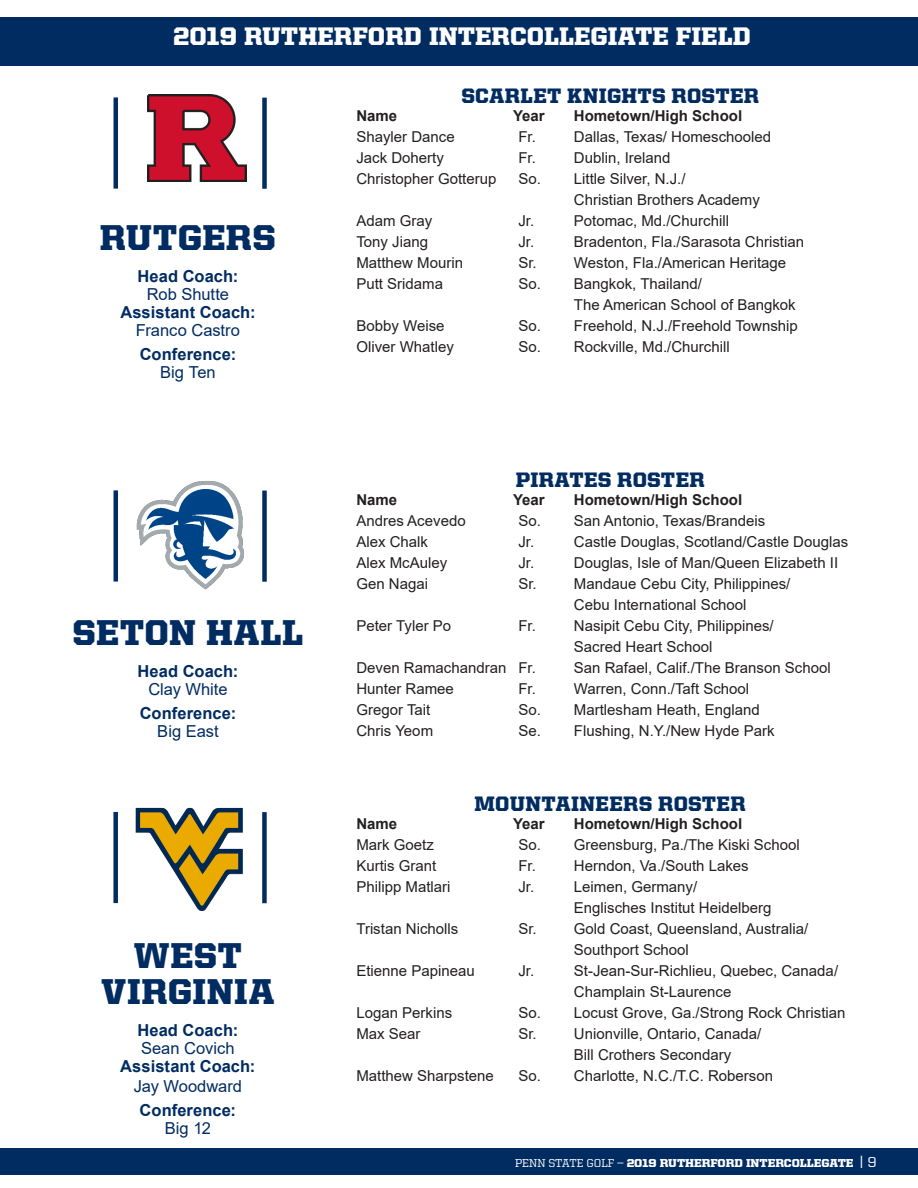
<style>
.page{position:relative;width:918px;height:1188px;background:#fff}
.page>*{position:absolute;margin:0;border:0;box-sizing:border-box;transform-origin:0 0}
.t1{font:900 36px "United Serif Reg";letter-spacing:.01em;color:#002c62}
.t2{font:900 25.5px "United Serif Reg";color:#fff}
.School_rosters{font:900 21px "United Serif Reg";letter-spacing:.015em;color:#002c62}
.t3{font:700 16.5px "Arial";letter-spacing:.005em;color:#002c62}
.t4{font:16.5px "Arial";color:#002c62}
.School_rosters-2{font:15px/21px "Arial";color:#231f20}
.t5{font:700 15px "Arial";color:#231f20}
.t6{font:900 11.55px "United Serif Reg";letter-spacing:-.005em;color:#fff;scale:1.04 1}
.s1{font-weight:500}
.s2{font-weight:500;font-size:15px}
.s3{font-weight:500;font-size:14.55px}
</style>
<div class="page">
<div style="left:0;top:1148px;width:918px;height:27px;background:#002c62"></div>
<div style="left:0;top:17px;width:918px;height:49px;background:#002c62"></div>
<img style="left:136px;top:807px;width:107px;height:104px">
<img style="left:136px;top:481px;width:108px;height:109px">
<img style="left:147px;top:94px;width:99px;height:88px">
<div style="left:262px;top:98px;width:5px;height:91px;background:#002c62"></div>
<hr style="left:114px;top:97px;width:4px;height:92px;background:#002c62">
<div style="left:262px;top:491px;width:5px;height:91px;background:#002c62"></div>
<hr style="left:114px;top:490px;width:4px;height:92px;background:#002c62">
<div style="left:262px;top:812px;width:5px;height:91px;background:#002c62"></div>
<div style="left:113px;top:812px;width:5px;height:91px;background:#002c62"></div>
<h2 class="t2" style="left:173px;top:23px;width:579px">2019 RUTHERFORD INTERCOLLEGIATE FIELD</h2>
<p class="t1" style="left:100px;top:217px;width:177px">RUTGERS</p>
<p class="t3" style="left:137px;top:265px;width:102px">Head Coach:</p>
<p class="t4" style="left:147px;top:283px;width:84px">Rob Shutte</p>
<p class="t3" style="left:120px;top:301px;width:137px">Assistant Coach:</p>
<p class="t4" style="left:136px;top:319px;width:105px">Franco Castro</p>
<p class="t3" style="left:140px;top:343px;width:98px">Conference:</p>
<p class="t4" style="left:160px;top:361px;width:57px">Big Ten</p>
<p class="t1" style="left:72px;top:612px;width:232px">SETON HALL</p>
<p class="t3" style="left:137px;top:660px;width:102px">Head Coach:</p>
<p class="t4" style="left:148px;top:678px;width:81px">Clay White</p>
<p class="t3" style="left:140px;top:702px;width:98px">Conference:</p>
<p class="t4" style="left:157px;top:720px;width:63px">Big East</p>
<p class="t1" style="left:134px;top:935px;width:110px">WEST</p>
<p class="t1" style="left:101px;top:971px;width:176px">VIRGINIA</p>
<p class="t3" style="left:137px;top:1019px;width:102px">Head Coach:</p>
<p class="t4" style="left:141px;top:1037px;width:95px">Sean Covich</p>
<p class="t3" style="left:120px;top:1055px;width:137px">Assistant Coach:</p>
<p class="t4" style="left:134px;top:1075px;width:110px">Jay Woodward</p>
<p class="t3" style="left:140px;top:1098px;width:98px">Conference:</p>
<p class="t4" style="left:165px;top:1117px;width:48px">Big 12</p>
<p class="School_rosters" style="left:461px;top:85px;width:299px">SCARLET KNIGHTS ROSTER</p>
<p class="t5" style="left:356px;top:106px;width:42px">Name</p>
<p class="t5" style="left:513px;top:106px;width:33px">Year</p>
<p class="t5" style="left:574px;top:106px;width:170px">Hometown/High School</p>
<p class="School_rosters-2" style="left:356px;top:127px;width:100px">Shayler Dance</p>
<p class="School_rosters-2" style="left:518px;top:127px;width:19px">Fr.</p>
<p class="School_rosters-2" style="left:574px;top:127px;width:199px">Dallas, Texas/ Homeschooled</p>
<p class="School_rosters-2" style="left:356px;top:148px;width:89px">Jack Doherty</p>
<p class="School_rosters-2" style="left:518px;top:148px;width:19px">Fr.</p>
<p class="School_rosters-2" style="left:574px;top:148px;width:98px">Dublin, Ireland</p>
<p class="School_rosters-2" style="left:356px;top:169px;width:142px">Christopher Gotterup</p>
<p class="School_rosters-2" style="left:518px;top:169px;width:169px">So. Little Silver, N.J./</p>
<p class="School_rosters-2" style="left:574px;top:190px;width:187px">Christian Brothers Academy</p>
<p class="School_rosters-2" style="left:356px;top:211px;width:77px">Adam Gray</p>
<p class="School_rosters-2" style="left:518px;top:211px;width:17px">Jr.</p>
<p class="School_rosters-2" style="left:574px;top:211px;width:157px">Potomac, Md./Churchill</p>
<p class="School_rosters-2" style="left:356px;top:232px;width:73px">Tony Jiang</p>
<p class="School_rosters-2" style="left:518px;top:232px;width:17px">Jr.</p>
<p class="School_rosters-2" style="left:574px;top:232px;width:232px">Bradenton, Fla./Sarasota Christian</p>
<p class="School_rosters-2" style="left:356px;top:253px;width:108px">Matthew Mourin</p>
<p class="School_rosters-2" style="left:518px;top:253px;width:20px">Sr.</p>
<p class="School_rosters-2" style="left:574px;top:253px;width:214px">Weston, Fla./American Heritage</p>
<p class="School_rosters-2" style="left:356px;top:274px;width:88px">Putt Sridama</p>
<p class="School_rosters-2" style="left:518px;top:274px;width:185px">So. Bangkok, Thailand/</p>
<p class="School_rosters-2" style="left:574px;top:295px;width:223px">The American School of Bangkok</p>
<p class="School_rosters-2" style="left:356px;top:316px;width:90px">Bobby Weise</p>
<p class="School_rosters-2" style="left:518px;top:316px;width:281px">So. Freehold, N.J./Freehold Township</p>
<p class="School_rosters-2" style="left:356px;top:337px;width:99px">Oliver Whatley</p>
<p class="School_rosters-2" style="left:518px;top:337px;width:213px">So. Rockville, Md./Churchill</p>
<p class="School_rosters" style="left:516px;top:469px;width:191px">PIRATES ROSTER</p>
<p class="t5" style="left:356px;top:490px;width:42px">Name</p>
<p class="t5" style="left:513px;top:490px;width:33px">Year</p>
<p class="t5" style="left:574px;top:490px;width:170px">Hometown/High School</p>
<p class="School_rosters-2" style="left:356px;top:511px;width:111px">Andres Acevedo</p>
<p class="School_rosters-2" style="left:518px;top:511px;width:249px">So. San Antonio, Texas/Brandeis</p>
<p class="School_rosters-2" style="left:356px;top:532px;width:73px">Alex Chalk</p>
<p class="School_rosters-2" style="left:518px;top:532px;width:17px">Jr.</p>
<p class="School_rosters-2" style="left:574px;top:532px;width:276px">Castle Douglas, Scotland/Castle Douglas</p>
<p class="School_rosters-2" style="left:356px;top:553px;width:92px">Alex McAuley</p>
<p class="School_rosters-2" style="left:518px;top:553px;width:17px">Jr.</p>
<p class="School_rosters-2" style="left:574px;top:553px;width:266px">Douglas, Isle of Man/Queen Elizabeth II</p>
<p class="School_rosters-2" style="left:356px;top:574px;width:73px">Gen Nagai</p>
<p class="School_rosters-2" style="left:518px;top:574px;width:20px">Sr.</p>
<p class="School_rosters-2" style="left:574px;top:574px;width:218px">Mandaue Cebu City, Philippines/</p>
<p class="School_rosters-2" style="left:574px;top:595px;width:174px">Cebu International School</p>
<p class="School_rosters-2" style="left:356px;top:616px;width:96px">Peter Tyler Po</p>
<p class="School_rosters-2" style="left:518px;top:616px;width:19px">Fr.</p>
<p class="School_rosters-2" style="left:574px;top:616px;width:201px">Nasipit Cebu City, Philippines/</p>
<p class="School_rosters-2" style="left:574px;top:637px;width:140px">Sacred Heart School</p>
<p class="School_rosters-2" style="left:356px;top:658px;width:181px">Deven Ramachandran Fr.</p>
<p class="School_rosters-2" style="left:574px;top:658px;width:258px">San Rafael, Calif./The Branson School</p>
<p class="School_rosters-2" style="left:356px;top:679px;width:99px">Hunter Ramee</p>
<p class="School_rosters-2" style="left:518px;top:679px;width:19px">Fr.</p>
<p class="School_rosters-2" style="left:574px;top:679px;width:177px">Warren, Conn./Taft School</p>
<p class="School_rosters-2" style="left:356px;top:700px;width:75px">Gregor Tait</p>
<p class="School_rosters-2" style="left:518px;top:700px;width:243px">So. Martlesham Heath, England</p>
<p class="School_rosters-2" style="left:356px;top:721px;width:78px">Chris Yeom</p>
<p class="School_rosters-2" style="left:518px;top:721px;width:258px">Se. Flushing, N.Y./New Hyde Park</p>
<p class="School_rosters" style="left:475px;top:792px;width:273px">MOUNTAINEERS ROSTER</p>
<p class="t5" style="left:356px;top:813px;width:42px">Name</p>
<p class="t5" style="left:513px;top:813px;width:33px">Year</p>
<p class="t5" style="left:574px;top:813px;width:170px">Hometown/High School</p>
<p class="School_rosters-2" style="left:356px;top:834px;width:79px">Mark Goetz</p>
<p class="School_rosters-2" style="left:518px;top:834px;width:283px">So. Greensburg, Pa./The Kiski School</p>
<p class="School_rosters-2" style="left:356px;top:855px;width:82px">Kurtis Grant</p>
<p class="School_rosters-2" style="left:518px;top:855px;width:19px">Fr.</p>
<p class="School_rosters-2" style="left:574px;top:855px;width:176px">Herndon, Va./South Lakes</p>
<p class="School_rosters-2" style="left:356px;top:876px;width:96px">Philipp Matlari</p>
<p class="School_rosters-2" style="left:518px;top:876px;width:17px">Jr.</p>
<p class="School_rosters-2" style="left:574px;top:876px;width:125px">Leimen, Germany/</p>
<p class="School_rosters-2" style="left:574px;top:897px;width:199px">Englisches Institut Heidelberg</p>
<p class="School_rosters-2" style="left:356px;top:918px;width:103px">Tristan Nicholls</p>
<p class="School_rosters-2" style="left:518px;top:918px;width:20px">Sr.</p>
<p class="School_rosters-2" style="left:574px;top:918px;width:236px">Gold Coast, Queensland, Australia/</p>
<p class="School_rosters-2" style="left:574px;top:939px;width:117px">Southport School</p>
<p class="School_rosters-2" style="left:356px;top:960px;width:120px">Etienne Papineau</p>
<p class="School_rosters-2" style="left:518px;top:960px;width:17px">Jr.</p>
<p class="School_rosters-2" style="left:574px;top:960px;width:266px">St-Jean-Sur-Richlieu, Quebec, Canada/<br>Champlain St-Laurence</p>
<p class="School_rosters-2" style="left:356px;top:1002px;width:97px">Logan Perkins</p>
<p class="School_rosters-2" style="left:518px;top:1002px;width:329px">So. Locust Grove, Ga./Strong Rock Christian</p>
<p class="School_rosters-2" style="left:356px;top:1023px;width:66px">Max Sear</p>
<p class="School_rosters-2" style="left:518px;top:1023px;width:20px">Sr.</p>
<p class="School_rosters-2" style="left:574px;top:1023px;width:189px">Unionville, Ontario, Canada/</p>
<p class="School_rosters-2" style="left:574px;top:1044px;width:159px">Bill Crothers Secondary</p>
<p class="School_rosters-2" style="left:356px;top:1065px;width:139px">Matthew Sharpstene</p>
<p class="School_rosters-2" style="left:518px;top:1065px;width:256px">So. Charlotte, N.C./T.C. Roberson</p>
<p class="t6" style="left:515px;top:1156px;width:349px"><span class="s1">PENN STATE GOLF —</span> 2019 RUTHERFORD INTERCOLLEGATE <span class="s2">|</span> <span class="s3">9</span></p>
</div>
